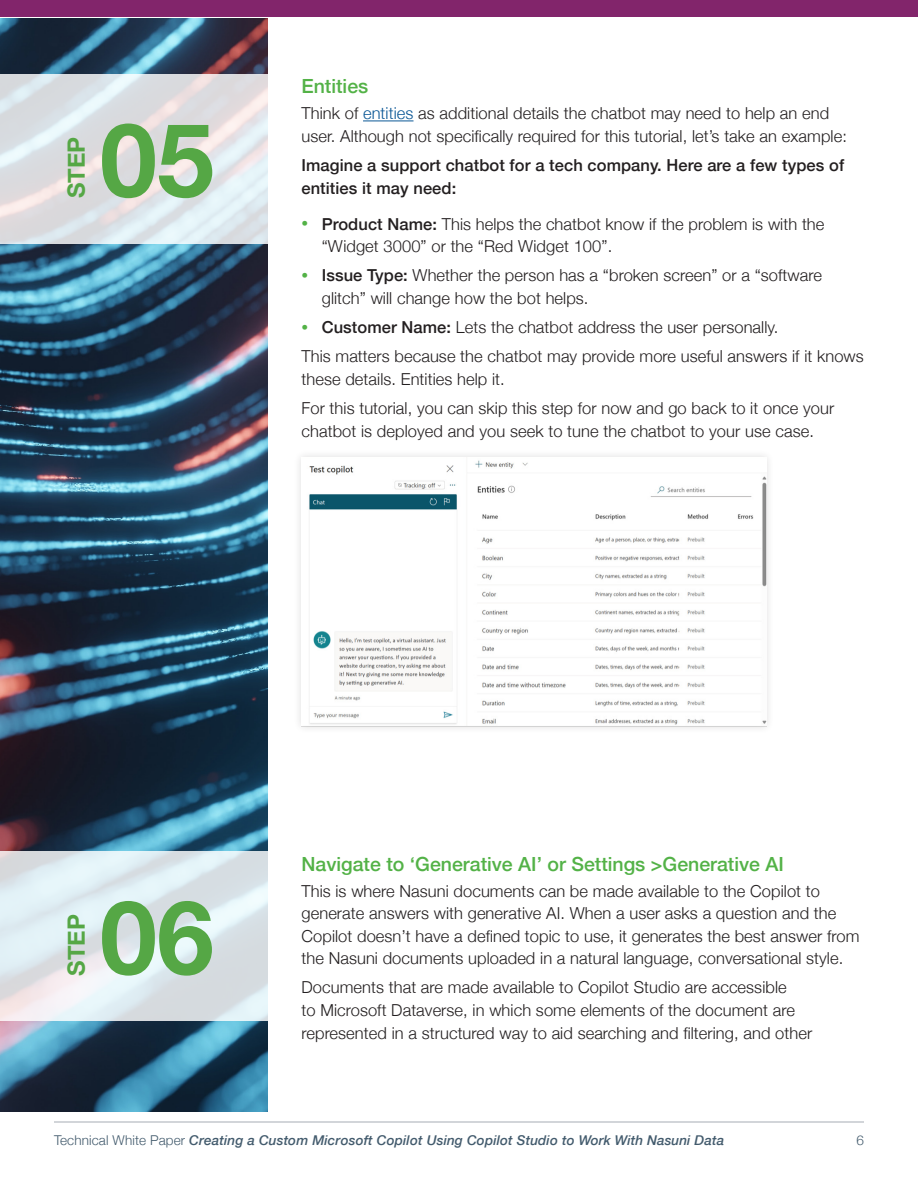
<style>
.page{position:relative;width:918px;height:1188px;background:#fff}
.page>*{position:absolute;margin:0;border:0;box-sizing:border-box;transform-origin:0 0}
.H1_Title{font:700 102.75px "Helvetica Neue";color:#55a745}
.H1_Title-2{font:700 23.85px "Helvetica Neue";color:#55a745}
.H1_Body_NON_TOC{font:500 19.5px "Helvetica Neue";color:#53b247}
.Body_Copy{font:300 16.5px/22.5px "Helvetica Neue";letter-spacing:.005em;color:#231f20}
.Body_Copy-2{font:500 16.5px/22.5px "Helvetica Neue";letter-spacing:.005em;color:#231f20}
.t1{font:italic 500 13.5px "Helvetica Neue";letter-spacing:.01em;color:#435b6d}
.t2{font:300 13.5px "Helvetica Neue";color:#435b6d}
.s1{color:#0c5896}
.s2{font-weight:500;font-size:13.5px;color:#53b247}
.s3{font-weight:500}
.s4{font-weight:300;font-style:normal}
</style>
<div class="page">
<div style="left:0;top:0;width:918px;height:17px;background:#82256b"></div>
<hr style="left:363px;top:121px;width:51px;height:1px;background:#0c5896">
<div style="left:293px;top:449px;width:481px;height:285px;background:#fafafa"></div>
<img style="left:302px;top:460px;width:464px;height:267px">
<img style="left:0;top:18px;width:268px;height:1094px">
<svg style="left:0;top:74px;width:268px;height:169px;background:#e0e2e5"></svg>
<svg style="left:0;top:852px;width:268px;height:169px;background:#dfe8ed"></svg>
<hr style="left:54px;top:1122px;width:810px;height:1px;background:#a6acb4">
<p class="H1_Title-2" style="left:58px;top:198px;width:63px;rotate:-90deg">STEP</p>
<p class="H1_Title" style="left:100px;top:80px;width:116px">05</p>
<p class="H1_Body_NON_TOC" style="left:302px;top:71px;width:68px">Entities</p>
<p class="Body_Copy" style="left:302px;top:101px;width:547px">Think of <span class="s1">entities</span> as additional details the chatbot may need to help an end user. Although not specifically required for this tutorial, let’s take an example:</p>
<p class="Body_Copy-2" style="left:302px;top:153px;width:544px">Imagine a support chatbot for a tech company. Here are a few types of entities it may need:</p>
<p class="Body_Copy" style="left:322px;top:211px;width:504px;text-indent:-20px"><span class="s2">•</span> <span class="s3">Product Name:</span> This helps the chatbot know if the problem is with the “Widget 3000” or the “Red Widget 100”.</p>
<p class="Body_Copy" style="left:322px;top:263px;width:502px;text-indent:-20px"><span class="s2">•</span> <span class="s3">Issue Type:</span> Whether the person has a “broken screen” or a “software glitch” will change how the bot helps.</p>
<p class="Body_Copy" style="left:302px;top:315px;width:478px"><span class="s2">•</span> <span class="s3">Customer Name:</span> Lets the chatbot address the user personally.</p>
<p class="Body_Copy" style="left:302px;top:344px;width:564px">This matters because the chatbot may provide more useful answers if it knows these details. Entities help it.</p>
<p class="Body_Copy" style="left:302px;top:396px;width:534px">For this tutorial, you can skip this step for now and go back to it once your chatbot is deployed and you seek to tune the chatbot to your use case.</p>
<p class="H1_Title-2" style="left:58px;top:976px;width:63px;rotate:-90deg">STEP</p>
<p class="H1_Title" style="left:100px;top:857px;width:116px">06</p>
<p class="H1_Body_NON_TOC" style="left:302px;top:848px;width:484px">Navigate to ‘Generative AI’ or Settings &gt;Generative AI</p>
<p class="Body_Copy" style="left:302px;top:878px;width:559px">This is where Nasuni documents can be made available to the Copilot to generate answers with generative AI. When a user asks a question and the Copilot doesn’t have a defined topic to use, it generates the best answer from the Nasuni documents uploaded in a natural language, conversational style.</p>
<p class="Body_Copy" style="left:302px;top:975px;width:512px">Documents that are made available to Copilot Studio are accessible<br>to Microsoft Dataverse, in which some elements of the document are represented in a structured way to aid searching and filtering, and other</p>
<p class="t1" style="left:54px;top:1128px;width:672px"><span class="s4">Technical White Paper</span> Creating a Custom Microsoft Copilot Using Copilot Studio to Work With Nasuni Data</p>
<p class="t2" style="left:856px;top:1129px;width:9px">6</p>
</div>
